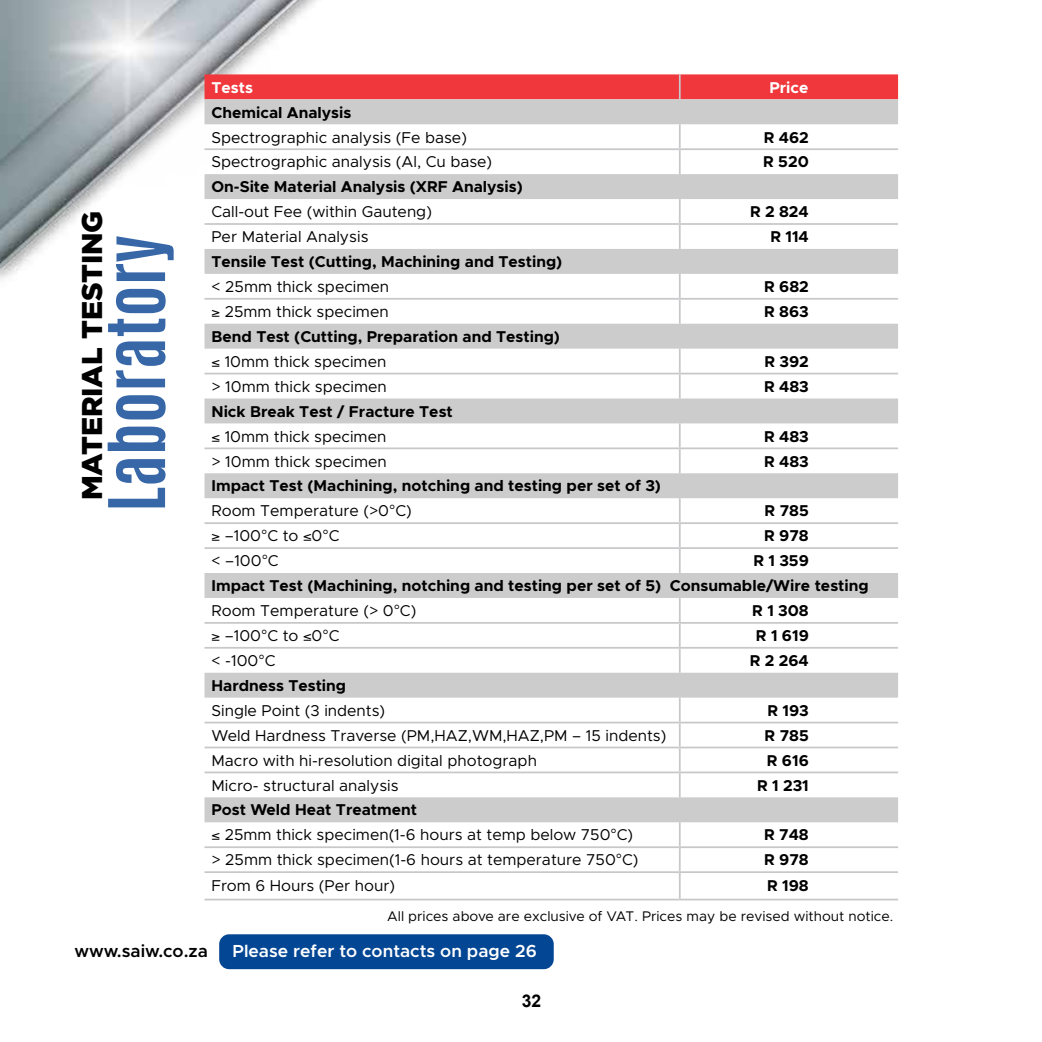
<style>
.page{position:relative;width:1042px;height:1042px;background:#fff}
.page>*{position:absolute;margin:0;border:0;box-sizing:border-box;transform-origin:0 0}
.t1{font:700 66.33px "Antonio";color:#3867a8}
.t2{font:900 28.53px "Gotham";color:#000}
.t3{font:600 17.5px "Metropolis";color:#fff}
.t4{font:600 17.5px "Metropolis";color:#000}
.t5{font:700 17.5px "Arial";color:#000}
.t6{font:15.75px/24.8px "Metropolis";color:#000}
.t7{font:700 15.75px/24.8px "Metropolis";color:#000}
.t8{font:700 15.75px "Metropolis";color:#fff}
.t9{font:14px "Metropolis";color:#000}
.s1{font-weight:400}
.s2{font-weight:700}
</style>
<div class="page">
<img style="left:0;top:0;width:317px;height:279px">
<svg style="left:204px;top:99px;width:694px;height:723px"></svg>
<div style="left:204px;top:74px;width:694px;height:25px;background:#ef373c"></div>
<hr style="left:204px;top:148px;width:476px;height:2px;background:#c8c7c9">
<hr style="left:680px;top:148px;width:218px;height:2px;background:#c8c7c9">
<svg style="left:679px;top:124px;width:1px;height:50px"></svg>
<hr style="left:204px;top:223px;width:476px;height:2px;background:#c8c7c9">
<hr style="left:680px;top:223px;width:218px;height:2px;background:#c8c7c9">
<svg style="left:679px;top:199px;width:1px;height:50px"></svg>
<hr style="left:204px;top:298px;width:476px;height:2px;background:#c8c7c9">
<hr style="left:680px;top:298px;width:218px;height:2px;background:#c8c7c9">
<svg style="left:679px;top:274px;width:1px;height:50px"></svg>
<hr style="left:204px;top:373px;width:476px;height:1px;background:#c8c7c9">
<hr style="left:680px;top:373px;width:218px;height:1px;background:#c8c7c9">
<svg style="left:679px;top:349px;width:1px;height:49px"></svg>
<hr style="left:204px;top:447px;width:476px;height:2px;background:#c8c7c9">
<hr style="left:680px;top:447px;width:218px;height:2px;background:#c8c7c9">
<svg style="left:679px;top:423px;width:1px;height:50px"></svg>
<hr style="left:204px;top:522px;width:476px;height:2px;background:#c8c7c9">
<hr style="left:680px;top:522px;width:218px;height:2px;background:#c8c7c9">
<hr style="left:204px;top:547px;width:476px;height:2px;background:#c8c7c9">
<hr style="left:680px;top:547px;width:218px;height:2px;background:#c8c7c9">
<svg style="left:679px;top:498px;width:1px;height:75px"></svg>
<hr style="left:204px;top:622px;width:476px;height:2px;background:#c8c7c9">
<hr style="left:680px;top:622px;width:218px;height:2px;background:#c8c7c9">
<svg style="left:679px;top:598px;width:1px;height:75px"></svg>
<hr style="left:204px;top:722px;width:476px;height:1px;background:#c8c7c9">
<hr style="left:680px;top:722px;width:218px;height:1px;background:#c8c7c9">
<svg style="left:679px;top:697px;width:1px;height:100px"></svg>
<hr style="left:204px;top:846px;width:476px;height:2px;background:#c8c7c9">
<hr style="left:680px;top:846px;width:218px;height:2px;background:#c8c7c9">
<svg style="left:679px;top:822px;width:1px;height:76px"></svg>
<hr style="left:204px;top:647px;width:476px;height:2px;background:#c8c7c9">
<hr style="left:680px;top:647px;width:218px;height:2px;background:#c8c7c9">
<hr style="left:204px;top:746px;width:476px;height:2px;background:#c8c7c9">
<hr style="left:680px;top:746px;width:218px;height:2px;background:#c8c7c9">
<hr style="left:204px;top:771px;width:476px;height:2px;background:#c8c7c9">
<hr style="left:680px;top:771px;width:218px;height:2px;background:#c8c7c9">
<hr style="left:204px;top:871px;width:476px;height:2px;background:#c8c7c9">
<hr style="left:680px;top:871px;width:218px;height:2px;background:#c8c7c9">
<hr style="left:204px;top:898px;width:476px;height:2px;background:#c8c7c9">
<hr style="left:680px;top:898px;width:218px;height:2px;background:#c8c7c9">
<div style="left:219px;top:934px;width:335px;height:35px;background:#034694;border-radius:10px"></div>
<svg style="left:390px;top:505px;width:4px;height:4px"></svg>
<svg style="left:262px;top:530px;width:4px;height:4px"></svg>
<svg style="left:323px;top:530px;width:5px;height:4px"></svg>
<svg style="left:263px;top:555px;width:4px;height:4px"></svg>
<svg style="left:395px;top:605px;width:4px;height:4px"></svg>
<svg style="left:262px;top:629px;width:4px;height:5px"></svg>
<svg style="left:323px;top:629px;width:5px;height:5px"></svg>
<svg style="left:259px;top:654px;width:5px;height:5px"></svg>
<h2 class="t2" style="left:76px;top:500px;width:291px;rotate:-90deg">MATERIAL TESTING</h2>
<h1 class="t1" style="left:87px;top:512px;width:278px;rotate:-90deg">Laboratory</h1>
<p class="t8" style="left:211px;top:77px;width:43px">Tests</p>
<p class="t8" style="left:769px;top:77px;width:41px">Price</p>
<p class="t7" style="left:211px;top:100px;width:141px">Chemical Analysis</p>
<p class="t6" style="left:211px;top:125px;width:257px">Spectrographic analysis (Fe base)</p>
<p class="t7" style="left:764px;top:125px;width:47px">R 462</p>
<p class="t6" style="left:211px;top:150px;width:282px">Spectrographic analysis (Al, Cu base)</p>
<p class="t7" style="left:763px;top:150px;width:47px">R 520</p>
<p class="t7" style="left:211px;top:174px;width:313px">On-Site Material Analysis (XRF Analysis)</p>
<p class="t6" style="left:211px;top:199px;width:222px">Call-out Fee (within Gauteng)</p>
<p class="t7" style="left:750px;top:199px;width:60px">R 2 824</p>
<p class="t6" style="left:211px;top:224px;width:158px">Per Material Analysis</p>
<p class="t7" style="left:770px;top:224px;width:40px">R 114</p>
<p class="t7" style="left:211px;top:249px;width:352px">Tensile Test (Cutting, Machining and Testing)</p>
<p class="t6" style="left:211px;top:274px;width:179px">&lt; 25mm thick specimen</p>
<p class="t7" style="left:764px;top:274px;width:46px">R 682</p>
<p class="t6" style="left:211px;top:299px;width:179px">≥ 25mm thick specimen</p>
<p class="t7" style="left:764px;top:299px;width:46px">R 863</p>
<p class="t7" style="left:211px;top:324px;width:350px">Bend Test (Cutting, Preparation and Testing) ≤ <span class="s1">10mm thick specimen</span></p>
<p class="t7" style="left:764px;top:349px;width:46px">R 392</p>
<p class="t6" style="left:211px;top:374px;width:177px">&gt; 10mm thick specimen</p>
<p class="t7" style="left:764px;top:374px;width:46px">R 483</p>
<p class="t7" style="left:211px;top:399px;width:243px">Nick Break Test / Fracture Test ≤ <span class="s1">10mm thick specimen</span></p>
<p class="t7" style="left:764px;top:424px;width:46px">R 483</p>
<p class="t6" style="left:211px;top:449px;width:177px">&gt; 10mm thick specimen</p>
<p class="t7" style="left:764px;top:449px;width:46px">R 483</p>
<p class="t7" style="left:211px;top:473px;width:451px">Impact Test (Machining, notching and testing per set of 3)</p>
<p class="t6" style="left:211px;top:498px;width:202px">Room Temperature (&gt;0 C)</p>
<p class="t7" style="left:764px;top:498px;width:46px">R 785</p>
<p class="t6" style="left:211px;top:523px;width:129px">≥ –100 C to ≤0 C</p>
<p class="t7" style="left:764px;top:523px;width:46px">R 978</p>
<p class="t6" style="left:211px;top:548px;width:69px">&lt; –100 C</p>
<p class="t7" style="left:211px;top:548px;width:659px;text-indent:542px">R 1 359<br>Impact Test (Machining, notching and testing per set of 5) Consumable/Wire testing</p>
<p class="t6" style="left:211px;top:598px;width:206px">Room Temperature (&gt; 0 C)</p>
<p class="t7" style="left:752px;top:598px;width:58px">R 1 308</p>
<p class="t6" style="left:211px;top:623px;width:129px">≥ –100 C to ≤0 C</p>
<p class="t7" style="left:756px;top:623px;width:54px">R 1 619</p>
<p class="t6" style="left:211px;top:648px;width:65px">&lt; -100 C</p>
<p class="t7" style="left:750px;top:648px;width:61px">R 2 264</p>
<p class="t7" style="left:211px;top:673px;width:136px">Hardness Testing</p>
<p class="t6" style="left:211px;top:698px;width:175px">Single Point (3 indents)</p>
<p class="t7" style="left:767px;top:698px;width:43px">R 193</p>
<p class="t6" style="left:211px;top:723px;width:456px">Weld Hardness Traverse (PM,HAZ,WM,HAZ,PM – 15 indents)</p>
<p class="t7" style="left:764px;top:723px;width:46px">R 785</p>
<p class="t6" style="left:211px;top:748px;width:327px">Macro with hi-resolution digital photograph</p>
<p class="t7" style="left:767px;top:748px;width:43px">R 616</p>
<p class="t6" style="left:211px;top:772px;width:189px">Micro- structural analysis</p>
<p class="t7" style="left:757px;top:772px;width:53px">R 1 231</p>
<p class="t6" style="left:211px;top:797px;width:423px"><span class="s2">Post Weld Heat Treatment<br></span>≤ 25mm thick specimen(1-6 hours at temp below 750 C)</p>
<p class="t7" style="left:764px;top:822px;width:46px">R 748</p>
<p class="t6" style="left:211px;top:847px;width:428px">&gt; 25mm thick specimen(1-6 hours at temperature 750 C)</p>
<p class="t7" style="left:764px;top:847px;width:46px">R 978</p>
<p class="t6" style="left:211px;top:873px;width:185px">From 6 Hours (Per hour)</p>
<p class="t7" style="left:767px;top:873px;width:43px">R 198</p>
<p class="t9" style="left:387px;top:908px;width:508px">All prices above are exclusive of VAT. Prices may be revised without notice.</p>
<p class="t4" style="left:74px;top:940px;width:135px">www.saiw.co.za</p>
<p class="t3" style="left:233px;top:940px;width:306px">Please refer to contacts on page 26</p>
<p class="t5" style="left:522px;top:989px;width:21px">32</p>
</div>
